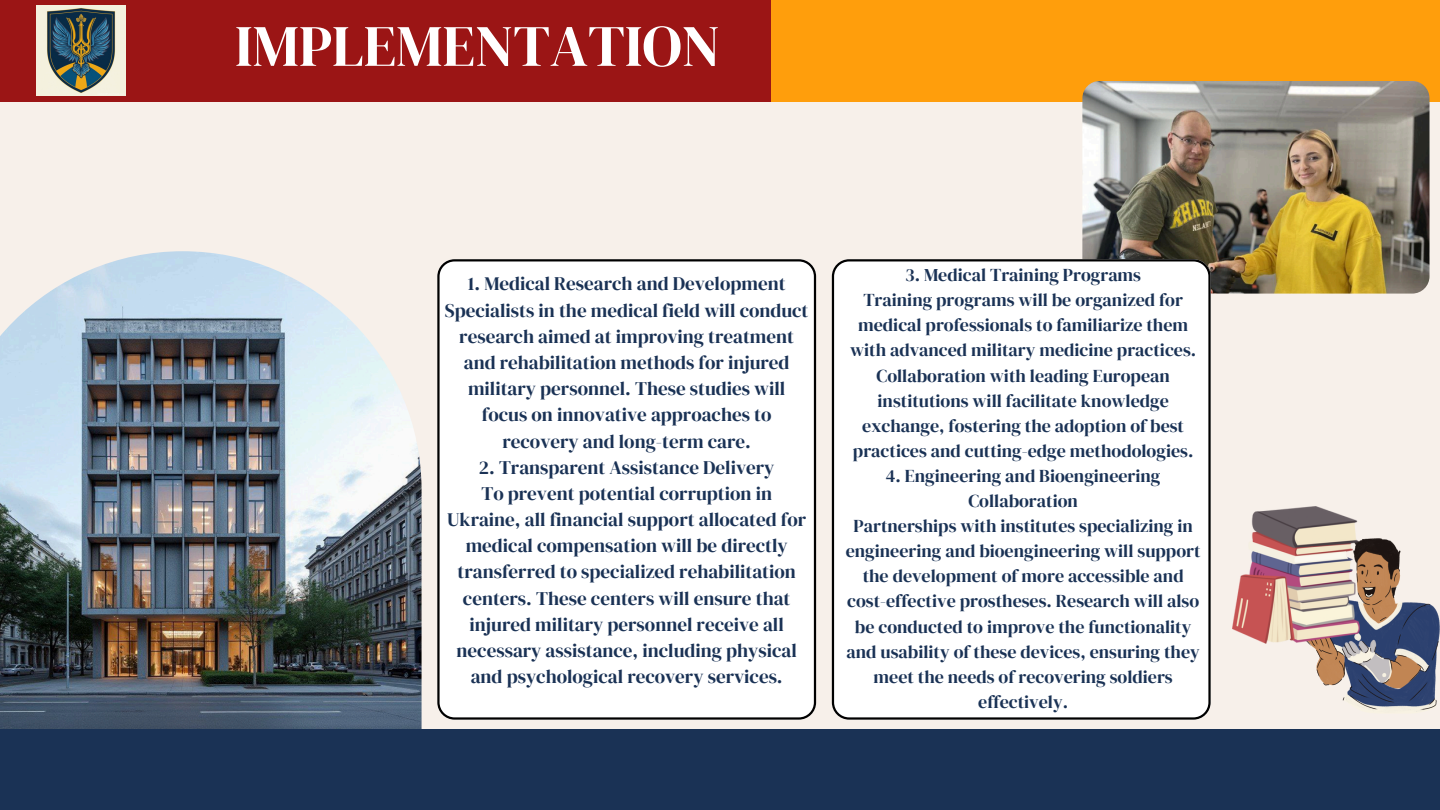
<style>
.page{position:relative;width:1440px;height:810px;background:#f7f0ea}
.page>*{position:absolute;margin:0;border:0;box-sizing:border-box;transform-origin:0 0}
.t1{font:58.6px "DM Serif Display";color:#fff}
.t2{font:19.1px/26.2px "DM Serif Display";color:#1a3255;text-align:center}
.t3{font:18px/25.1px "DM Serif Display";color:#1a3255;text-align:center}
</style>
<div class="page">
<div style="left:0;top:0;width:1440px;height:102px;background:#ff9e0c"></div>
<div style="left:0;top:0;width:771px;height:102px;background:#9b1515"></div>
<div style="left:0;top:729px;width:1440px;height:81px;background:#1a3255"></div>
<img style="left:0;top:251px;width:422px;height:478px">
<img style="left:1082px;top:81px;width:348px;height:213px;border-radius:17px">
<div style="left:437px;top:259px;width:379px;height:461px;background:#fff"></div>
<div style="left:832px;top:259px;width:379px;height:461px;background:#fff"></div>
<svg style="left:1309px;top:538px;width:131px;height:174px"></svg>
<img style="left:1232px;top:506px;width:128px;height:138px">
<img style="left:36px;top:6px;width:90px;height:89px">
<p class="t1" style="left:235px;top:5px;width:486px">IMPLEMENTATION</p>
<p class="t2" style="left:468px;top:271px;width:319px">1. Medical Research and Development</p>
<p class="t2" style="left:445px;top:297px;width:365px">Specialists in the medical field will conduct research aimed at improving treatment and rehabilitation methods for injured military personnel. These studies will focus on innovative approaches to recovery and long-term care.</p>
<p class="t2" style="left:479px;top:454px;width:297px">2. Transparent Assistance Delivery</p>
<p class="t2" style="left:447px;top:480px;width:361px">To prevent potential corruption in Ukraine, all financial support allocated for medical compensation will be directly transferred to specialized rehabilitation centers. These centers will ensure that injured military personnel receive all necessary assistance, including physical and psychological recovery services.</p>
<p class="t3" style="left:905px;top:262px;width:237px">3. Medical Training Programs</p>
<p class="t3" style="left:850px;top:287px;width:348px">Training programs will be organized for medical professionals to familiarize them with advanced military medicine practices.<br>Collaboration with leading European institutions will facilitate knowledge exchange, fostering the adoption of best practices and cutting-edge methodologies.</p>
<p class="t3" style="left:886px;top:463px;width:276px">4. Engineering and Bioengineering<br>Collaboration</p>
<p class="t3" style="left:846px;top:513px;width:356px">Partnerships with institutes specializing in engineering and bioengineering will support the development of more accessible and cost-effective prostheses. Research will also be conducted to improve the functionality and usability of these devices, ensuring they meet the needs of recovering soldiers effectively.</p>
</div>
